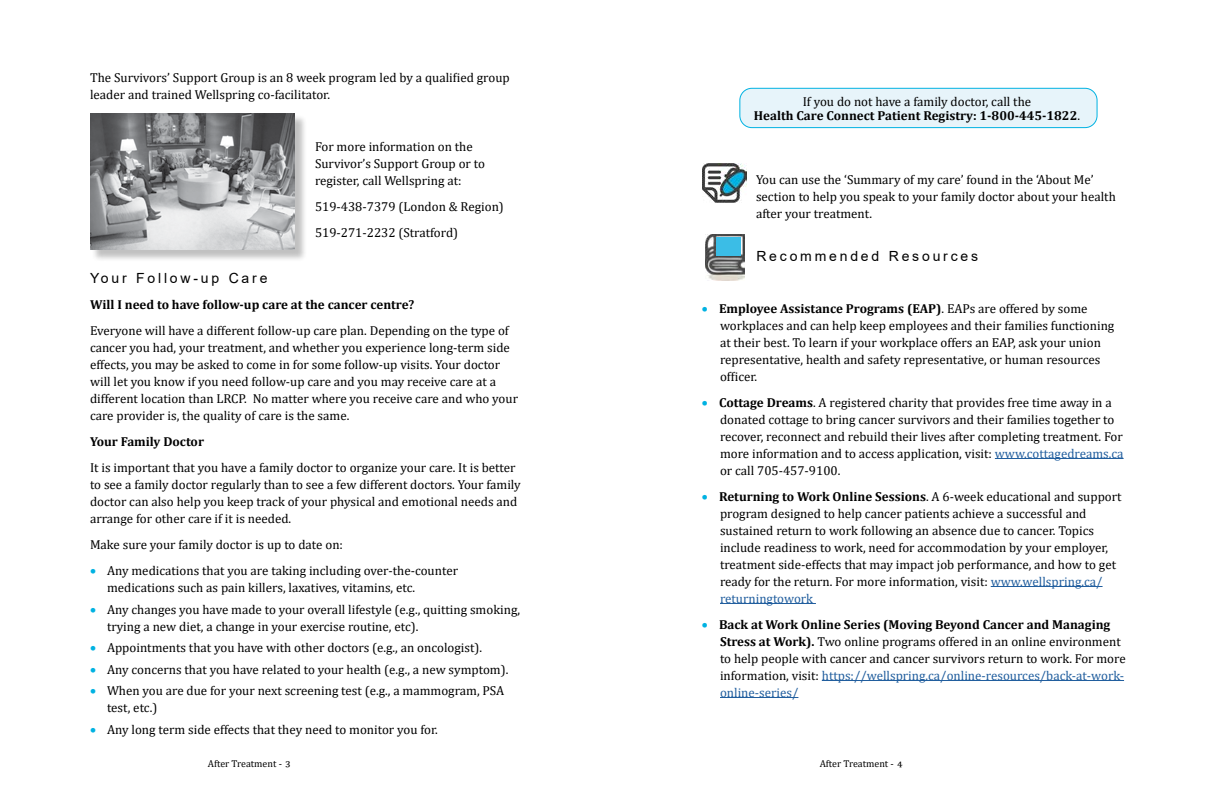
<style>
.page{position:relative;width:1224px;height:792px;background:#fff}
.page>*{position:absolute;margin:0;border:0;box-sizing:border-box;transform-origin:0 0}
.t1{font:14px "Arial";letter-spacing:.2em;color:#000}
.t2{font:14px "Cambria";color:#000}
.t3{font:13px/17px "Cambria";color:#000}
.t4{font:700 13px/14px "Cambria";color:#000;text-align:center}
.t5{font:10px "Cambria";color:#000}
.s1{color:#00b2e2}
.s2{font-weight:400}
.s3{font-weight:700}
.s4{color:#215e9e}
</style>
<div class="page">
<div style="left:92px;top:115px;width:216px;height:148px;background:#000;opacity:.25"></div>
<img style="left:90px;top:113px;width:205px;height:137px">
<hr style="left:995px;top:458px;width:129px;height:1px;background:#215e9e">
<hr style="left:991px;top:586px;width:112px;height:1px;background:#215e9e">
<hr style="left:720px;top:603px;width:96px;height:1px;background:#215e9e">
<hr style="left:822px;top:680px;width:302px;height:1px;background:#215e9e">
<hr style="left:720px;top:697px;width:78px;height:1px;background:#215e9e">
<img style="left:706px;top:234px;width:38px;height:47px">
<div style="left:716px;top:237px;width:25px;height:18px;background:#3bbde6"></div>
<img style="left:702px;top:164px;width:44px;height:39px">
<div style="left:740px;top:88px;width:357px;height:40px;background:#e7f4fa;border-radius:12px"></div>
<div style="left:739px;top:88px;width:359px;height:40px;border:1px solid #00b2e2;border-radius:12px"></div>
<p class="t3" style="left:90px;top:69px;width:421px">The Survivors’ Support Group is an 8 week program led by a qualified group leader and trained Wellspring co-facilitator.</p>
<p class="t3" style="left:315px;top:138px;width:172px">For more information on the<br>Survivor’s Support Group or to register, call Wellspring at:</p>
<p class="t3" style="left:315px;top:194px;width:190px;line-height:26px">519-438-7379 (London &amp; Region)<br>519-271-2232 (Stratford)</p>
<p class="t1" style="left:90px;top:269px;width:179px">Your Follow-up Care</p>
<p class="t4" style="left:90px;top:297px;width:326px">Will I need to have follow-up care at the cancer centre?</p>
<p class="t3" style="left:90px;top:322px;width:430px">Everyone will have a different follow-up care plan. Depending on the type of cancer you had, your treatment, and whether you experience long-term side effects, you may be asked to come in for some follow-up visits. Your doctor will let you know if you need follow-up care and you may receive care at a different location than LRCP. No matter where you receive care and who your care provider is, the quality of care is the same.</p>
<p class="t4" style="left:90px;top:434px;width:115px">Your Family Doctor</p>
<p class="t3" style="left:90px;top:459px;width:432px">It is important that you have a family doctor to organize your care. It is better to see a family doctor regularly than to see a few different doctors. Your family doctor can also help you keep track of your physical and emotional needs and arrange for other care if it is needed.</p>
<p class="t3" style="left:90px;top:536px;width:255px">Make sure your family doctor is up to date on:</p>
<p class="t3" style="left:107px;top:562px;width:353px;text-indent:-17px"><span class="s1">•</span> Any medications that you are taking including over-the-counter medications such as pain killers, laxatives, vitamins, etc.</p>
<p class="t3" style="left:107px;top:601px;width:415px;text-indent:-17px"><span class="s1">•</span> Any changes you have made to your overall lifestyle (e.g., quitting smoking, trying a new diet, a change in your exercise routine, etc).</p>
<p class="t3" style="left:90px;top:639px;width:394px"><span class="s1">•</span> Appointments that you have with other doctors (e.g., an oncologist).</p>
<p class="t3" style="left:90px;top:661px;width:420px"><span class="s1">•</span> Any concerns that you have related to your health (e.g., a new symptom).</p>
<p class="t3" style="left:107px;top:682px;width:399px;text-indent:-17px"><span class="s1">•</span> When you are due for your next screening test (e.g., a mammogram, PSA test, etc.)</p>
<p class="t3" style="left:90px;top:721px;width:349px"><span class="s1">•</span> Any long term side effects that they need to monitor you for.</p>
<p class="t4" style="left:754px;top:94px;width:328px"><span class="s2">If you do not have a family doctor, call the<br></span>Health Care Connect Patient Registry: 1-800-445-1822<span class="s2">.</span></p>
<p class="t3" style="left:756px;top:171px;width:361px">You can use the ‘Summary of my care’ found in the ‘About Me’ section to help you speak to your family doctor about your health after your treatment.</p>
<p class="t1" style="left:756px;top:246px;width:223px">Recommended Resources</p>
<p class="t3" style="left:720px;top:300px;width:396px;text-indent:-18px"><span class="s1">•</span> <span class="s3">Employee Assistance Programs (EAP)</span>. EAPs are offered by some workplaces and can help keep employees and their families functioning at their best. To learn if your workplace offers an EAP, ask your union representative, health and safety representative, or human resources officer.</p>
<p class="t3" style="left:720px;top:394px;width:405px;text-indent:-18px"><span class="s1">•</span> <span class="s3">Cottage Dreams</span>. A registered charity that provides free time away in a donated cottage to bring cancer survivors and their families together to recover, reconnect and rebuild their lives after completing treatment. For more information and to access application, visit: <span class="s4">www.cottagedreams.ca </span>or call 705-457-9100.</p>
<p class="t3" style="left:720px;top:488px;width:403px;text-indent:-18px"><span class="s1">•</span> <span class="s3">Returning to Work Online Sessions</span>. A 6-week educational and support program designed to help cancer patients achieve a successful and sustained return to work following an absence due to cancer. Topics include readiness to work, need for accommodation by your employer, treatment side-effects that may impact job performance, and how to get ready for the return. For more information, visit: <span class="s4">www.wellspring.ca/ returningtowork</span></p>
<p class="t3" style="left:720px;top:616px;width:407px;text-indent:-18px"><span class="s1">•</span> <span class="s3">Back at Work Online Series (Moving Beyond Cancer and Managing Stress at Work).</span> Two online programs offered in an online environment to help people with cancer and cancer survivors return to work. For more information, visit: <span class="s4">https://wellspring.ca/online-resources/back-at-work&shy;online-series/</span></p>
<p class="t5" style="left:208px;top:757px;width:76px">After Treatment -</p>
<p class="t5" style="left:820px;top:757px;width:76px">After Treatment -</p>
<p class="t2" style="left:285px;top:760px;width:7px">3</p>
<p class="t2" style="left:897px;top:760px;width:7px">4</p>
</div>
